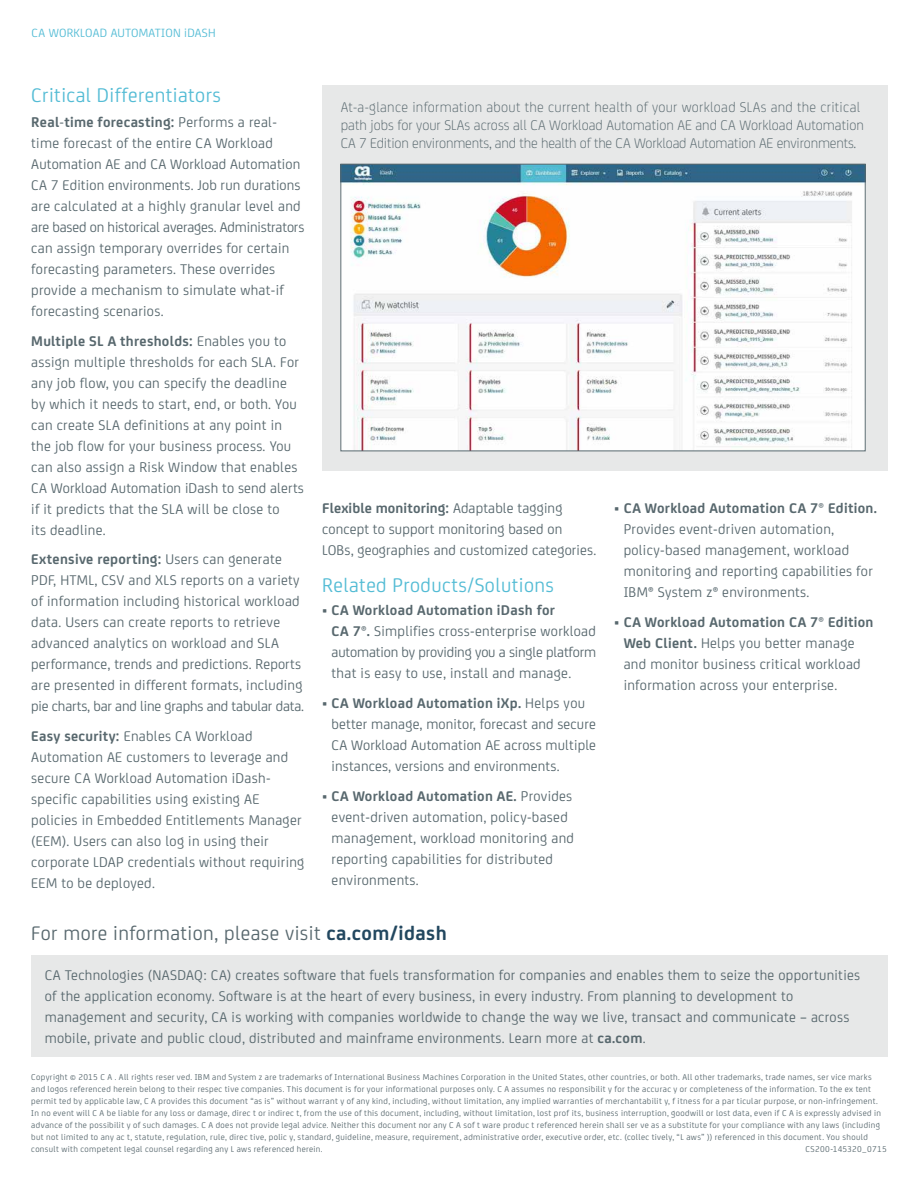
<style>
.page{position:relative;width:918px;height:1188px;background:#fff}
.page>*{position:absolute;margin:0;border:0;box-sizing:border-box;transform-origin:0 0}
.t1{font:21px "CA Sans";letter-spacing:.02em;color:#54bcd5}
.t2{font:21px "CA Sans";letter-spacing:.02em;color:#58686e}
.t3{font:15px/21px "CA Sans";letter-spacing:.02em;color:#58686e}
.t4{font:300 15px/18px "CA Sans";color:#58686e}
.t5{font:12.75px "CA Sans";letter-spacing:.02em;color:#54bcd5}
.t6{font:9px/12px "CA Sans";letter-spacing:.04em;color:#58686e}
.s1{font-weight:700}
.s2{font-weight:700;color:#22475f}
</style>
<div class="page">
<div style="left:31px;top:955px;width:856px;height:101px;background:#e7e8e8"></div>
<div style="left:322px;top:86px;width:566px;height:385px;background:#e7e8e8"></div>
<img style="left:342px;top:166px;width:522px;height:283px">
<div style="left:340px;top:164px;width:526px;height:287px;border:1px solid #58686e"></div>
<p class="t5" style="left:32px;top:24px;width:186px">CA WORKLOAD AUTOMATION iDASH</p>
<h1 class="t1" style="left:31px;top:80px;width:191px">Critical Differentiators</h1>
<p class="t3" style="left:31px;top:111px;width:275px"><span class="s1">Real-time forecasting:</span> Performs a real&shy;time forecast of the entire CA Workload Automation AE and CA Workload Automation CA 7 Edition environments. Job run durations are calculated at a highly granular level and are based on historical averages. Administrators can assign temporary overrides for certain forecasting parameters. These overrides provide a mechanism to simulate what-if forecasting scenarios.</p>
<p class="t3" style="left:31px;top:329px;width:274px"><span class="s1">Multiple SL A thresholds:</span> Enables you to assign multiple thresholds for each SLA. For any job flow, you can specify the deadline by which it needs to start, end, or both. You can create SLA definitions at any point in the job flow for your business process. You can also assign a Risk Window that enables CA Workload Automation iDash to send alerts if it predicts that the SLA will be close to<br>its deadline.</p>
<p class="t3" style="left:31px;top:548px;width:274px"><span class="s1">Extensive reporting:</span> Users can generate PDF, HTML, CSV and XLS reports on a variety of information including historical workload data. Users can create reports to retrieve advanced analytics on workload and SLA performance, trends and predictions. Reports are presented in different formats, including pie charts, bar and line graphs and tabular data.</p>
<p class="t3" style="left:31px;top:724px;width:275px"><span class="s1">Easy security:</span> Enables CA Workload Automation AE customers to leverage and secure CA Workload Automation iDash&shy;specific capabilities using existing AE policies in Embedded Entitlements Manager (EEM). Users can also log in using their corporate LDAP credentials without requiring EEM to be deployed.</p>
<p class="t4" style="left:341px;top:97px;width:525px">At-a-glance information about the current health of your workload SLAs and the critical path jobs for your SLAs across all CA Workload Automation AE and CA Workload Automation<br>CA 7 Edition environments, and the health of the CA Workload Automation AE environments.</p>
<p class="t3" style="left:322px;top:497px;width:276px"><span class="s1">Flexible monitoring:</span> Adaptable tagging concept to support monitoring based on<br>LOBs, geographies and customized categories.</p>
<h1 class="t1" style="left:322px;top:570px;width:233px">Related Products/Solutions</h1>
<p class="t3" style="left:332px;top:599px;width:266px;text-indent:-9px">• <span class="s1">CA Workload Automation iDash for<br>CA 7®.</span> Simplifies cross-enterprise workload automation by providing you a single platform that is easy to use, install and manage.</p>
<p class="t3" style="left:332px;top:692px;width:266px;text-indent:-9px">• <span class="s1">CA Workload Automation iXp.</span> Helps you better manage, monitor, forecast and secure CA Workload Automation AE across multiple instances, versions and environments.</p>
<p class="t3" style="left:332px;top:784px;width:244px;text-indent:-9px">• <span class="s1">CA Workload Automation AE.</span> Provides event-driven automation, policy-based management, workload monitoring and reporting capabilities for distributed environments.</p>
<p class="t3" style="left:624px;top:497px;width:255px;text-indent:-9px">• <span class="s1">CA Workload Automation CA 7® Edition.<br></span>Provides event-driven automation, policy-based management, workload monitoring and reporting capabilities for IBM® System z® environments.</p>
<p class="t3" style="left:624px;top:611px;width:251px;text-indent:-9px">• <span class="s1">CA Workload Automation CA 7® Edition Web Client.</span> Helps you better manage and monitor business critical workload information across your enterprise.</p>
<h1 class="t2" style="left:31px;top:918px;width:417px">For more information, please visit <span class="s2">ca.com/idash</span></h1>
<p class="t3" style="left:45px;top:963px;width:817px">CA Technologies (NASDAQ: CA) creates software that fuels transformation for companies and enables them to seize the opportunities of the application economy. Software is at the heart of every business, in every industry. From planning to development to management and security, CA is working with companies worldwide to change the way we live, transact and communicate – across mobile, private and public cloud, distributed and mainframe environments. Learn more at <span class="s1">ca.com</span>.</p>
<p class="t6" style="left:31px;top:1070px;width:851px">Copyright © 2015 C A . All rights reser ved. IBM and System z are trademarks of International Business Machines Corporation in the United States, other countries, or both. All other trademarks, trade names, ser vice marks and logos referenced herein belong to their respec tive companies. This document is for your informational purposes only. C A assumes no responsibilit y for the accurac y or completeness of the information. To the ex tent permit ted by applicable law, C A provides this document “as is” without warrant y of any kind, including, without limitation, any implied warranties of merchantabilit y, f itness for a par ticular purpose, or non-infringement.<br>In no event will C A be liable for any loss or damage, direc t or indirec t, from the use of this document, including, without limitation, lost prof its, business interruption, goodwill or lost data, even if C A is expressly advised in advance of the possibilit y of such damages. C A does not provide legal advice. Neither this document nor any C A sof t ware produc t referenced herein shall ser ve as a substitute for your compliance with any laws (including but not limited to any ac t, statute, regulation, rule, direc tive, polic y, standard, guideline, measure, requirement, administrative order, executive order, etc. (collec tively, “L aws” )) referenced in this document. You should consult with competent legal counsel regarding any L aws referenced herein.</p>
<p class="t6" style="left:805px;top:1142px;width:83px">CS200-145320_0715</p>
</div>
